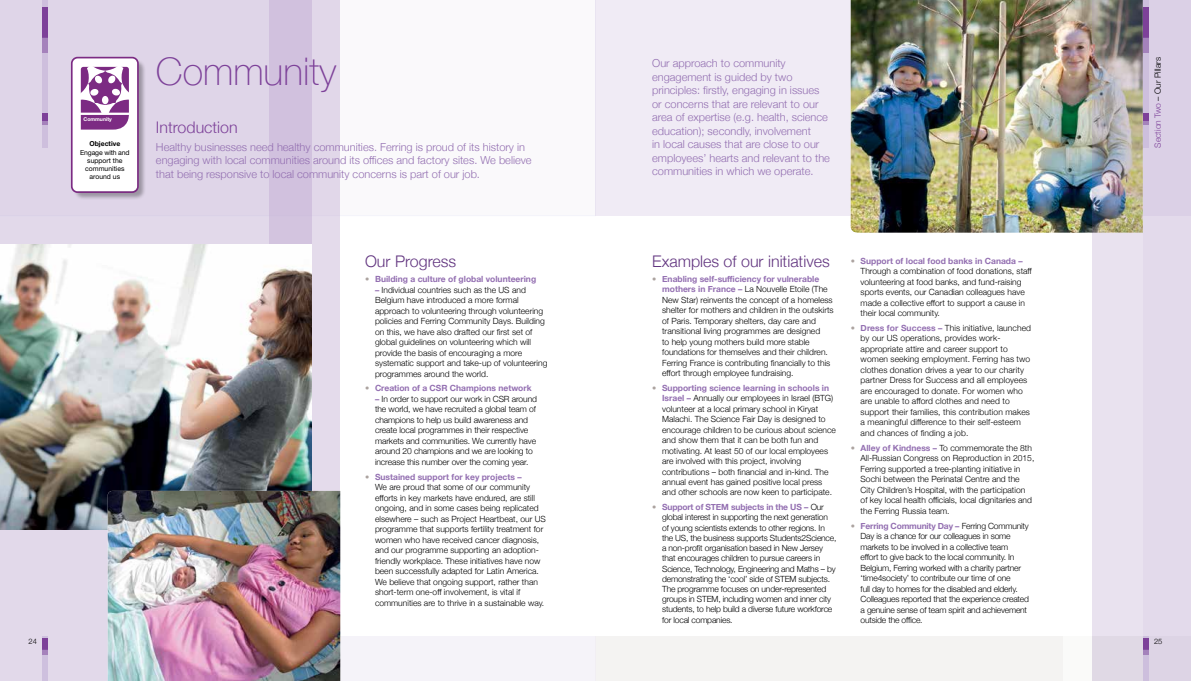
<style>
.page{position:relative;width:1191px;height:681px;background:#fff}
.page>*{position:absolute;margin:0;border:0;box-sizing:border-box;transform-origin:0 0}
.t1{font:100 38px "Helvetica Neue";color:#7d4199}
.t2{font:300 16px "Helvetica Neue";color:#623580}
.t3{font:300 16px "Helvetica Neue";color:#7d4199}
.t4{font:300 11px/13.5px "Helvetica Neue";color:#936fb1}
.t5{font:300 8.5px/10.5px "Helvetica Neue";color:#000}
.t6{font:300 8.5px/10.2px "Helvetica Neue";letter-spacing:-.02em;color:#000}
.t7{font:700 8.5px "Helvetica Neue";color:#936fb1}
.t8{font:300 7.5px "Helvetica Neue";color:#000}
.t9{font:6.8px/8.2px "Helvetica Neue";color:#000;text-align:center}
.t10{font:700 6.8px "Helvetica Neue";color:#000}
.t11{font:700 5.2px "Helvetica Neue";color:#fff}
.s1{font-weight:300;color:#aca3a0}
.s2{font-weight:700;color:#936fb1}
.s3{color:#aca3a0}
.s4{color:#7d4199}
</style>
<div class="page">
<div style="left:595px;top:635px;width:596px;height:45px;background:#f4f3f2"></div>
<div style="left:312px;top:635px;width:283px;height:45px;background:#f5f3f9"></div>
<div style="left:595px;top:0;width:596px;height:215px;background:#f0ebf5"></div>
<div style="left:0;top:0;width:312px;height:680px;background:#dfd5e8"></div>
<div style="left:269px;top:0;width:71px;height:680px;background:linear-gradient(to right,#cbb9da,#e5dceb)"></div>
<div style="left:74px;top:59px;width:72px;height:141px;background:#000;opacity:.3"></div>
<div style="left:72px;top:58px;width:65px;height:133px;background:#fff;border-radius:6px"></div>
<div style="left:71px;top:57px;width:68px;height:136px;border:2px solid #7c2b83;border-radius:6px"></div>
<svg style="left:80px;top:66px;width:49px;height:63px"></svg>
<div style="left:1063px;top:0;width:28px;height:680px;background:#fff"></div>
<img style="left:850px;top:0;width:241px;height:232px">
<div style="left:43px;top:635px;width:5px;height:45px;background:#cbbcdc"></div>
<div style="left:43px;top:638px;width:5px;height:11px;background:#7d4199"></div>
<svg style="left:43px;top:649px;width:5px;height:5px"></svg>
<div style="left:43px;top:0;width:5px;height:147px;background:#cbbcdc"></div>
<div style="left:43px;top:8px;width:5px;height:30px;background:#7d4199"></div>
<div style="left:43px;top:38px;width:5px;height:15px;background:#a582bb"></div>
<div style="left:43px;top:113px;width:5px;height:8px;background:#7d4199"></div>
<svg style="left:43px;top:121px;width:5px;height:3px"></svg>
<img style="left:0;top:244px;width:312px;height:285px">
<img style="left:108px;top:490px;width:232px;height:190px">
<img style="left:1091px;top:0;width:51px;height:680px">
<div style="left:1142px;top:0;width:49px;height:680px;background:#e3daeb"></div>
<div style="left:1142px;top:635px;width:6px;height:45px;background:#cbbcdc"></div>
<div style="left:1142px;top:638px;width:6px;height:11px;background:#7d4199"></div>
<svg style="left:1142px;top:649px;width:6px;height:5px"></svg>
<div style="left:1142px;top:0;width:6px;height:147px;background:#cbbcdc"></div>
<div style="left:1142px;top:8px;width:6px;height:30px;background:#7d4199"></div>
<div style="left:1142px;top:38px;width:6px;height:15px;background:#a482bb"></div>
<div style="left:1142px;top:113px;width:6px;height:8px;background:#7d4199"></div>
<svg style="left:1142px;top:121px;width:6px;height:3px"></svg>
<p class="t8" style="left:29px;top:635px;width:10px">24</p>
<p class="t11" style="left:83px;top:116px;width:30px">Community</p>
<p class="t10" style="left:89px;top:140px;width:32px">Objective</p>
<p class="t9" style="left:80px;top:148px;width:51px">Engage with and support the communities around us</p>
<h1 class="t1" style="left:156px;top:43px;width:182px">Community</h1>
<h2 class="t3" style="left:156px;top:114px;width:83px">Introduction</h2>
<p class="t4" style="left:156px;top:139px;width:377px">Healthy businesses need healthy communities. Ferring is proud of its history in engaging with local communities around its offices and factory sites. We believe that being responsive to local community concerns is part of our job.</p>
<h2 class="t2" style="left:365px;top:248px;width:93px">Our Progress</h2>
<p class="t7" style="left:365px;top:272px;width:173px"><span class="s1">•</span> Building a culture of global volunteering</p>
<p class="t5" style="left:375px;top:283px;width:174px"><span class="s2">–</span> Individual countries such as the US and Belgium have introduced a more formal approach to volunteering through volunteering policies and Ferring Community Days. Building on this, we have also drafted our first set of global guidelines on volunteering which will provide the basis of encouraging a more systematic support and take-up of volunteering programmes around the world.</p>
<p class="t7" style="left:365px;top:381px;width:168px"><span class="s1">•</span> Creation of a CSR Champions network</p>
<p class="t5" style="left:375px;top:393px;width:164px"><span class="s2">–</span> In order to support our work in CSR around the world, we have recruited a global team of champions to help us build awareness and create local programmes in their respective markets and communities. We currently have around 20 champions and we are looking to increase this number over the coming year.</p>
<p class="t5" style="left:375px;top:470px;width:172px;text-indent:-10px"><span class="s3">•</span> <span class="s2">Sustained support for key projects –<br></span>We are proud that some of our community efforts in key markets have endured, are still ongoing, and in some cases being replicated elsewhere – such as Project Heartbeat, our US programme that supports fertility treatment for women who have received cancer diagnosis, and our programme supporting an adoption&shy;friendly workplace. These initiatives have now been successfully adapted for Latin America.<br>We believe that ongoing support, rather than short-term one-off involvement, is vital if communities are to thrive in a sustainable way.</p>
<p class="t4" style="left:652px;top:56px;width:179px">Our approach to community engagement is guided by two principles: firstly, engaging in issues or concerns that are relevant to our area of expertise (e.g. health, science education); secondly, involvement<br>in local causes that are close to our employees’ hearts and relevant to the communities in which we operate.</p>
<h2 class="t2" style="left:652px;top:248px;width:179px">Examples of our initiatives</h2>
<p class="t5" style="left:662px;top:273px;width:173px;text-indent:-10px"><span class="s3">•</span> <span class="s2">Enabling self-sufficiency for vulnerable mothers in France –</span> La Nouvelle Etoile (The New Star) reinvents the concept of a homeless shelter for mothers and children in the outskirts of Paris. Temporary shelters, day care and transitional living programmes are designed<br>to help young mothers build more stable foundations for themselves and their children.<br>Ferring France is contributing financially to this effort through employee fundraising.</p>
<p class="t5" style="left:662px;top:382px;width:175px;text-indent:-10px"><span class="s3">•</span> <span class="s2">Supporting science learning in schools in Israel –</span> Annually our employees in Israel (BTG) volunteer at a local primary school in Kiryat Malachi. The Science Fair Day is designed to encourage children to be curious about science and show them that it can be both fun and motivating. At least 50 of our local employees are involved with this project, involving contributions – both financial and in-kind. The annual event has gained positive local press and other schools are now keen to participate.</p>
<p class="t6" style="left:662px;top:501px;width:176px;text-indent:-10px"><span class="s3">•</span> <span class="s2">Support of STEM subjects in the US –</span> Our global interest in supporting the next generation of young scientists extends to other regions. In the US, the business supports Students2Science, a non-profit organisation based in New Jersey that encourages children to pursue careers in Science, Technology, Engineering and Maths – by demonstrating the ‘cool’ side of STEM subjects.<br>The programme focuses on under-represented groups in STEM, including women and inner city students, to help build a diverse future workforce for local companies.</p>
<p class="t5" style="left:860px;top:255px;width:173px;text-indent:-10px"><span class="s3">•</span> <span class="s2">Support of local food banks in Canada – </span>Through a combination of food donations, staff volunteering at food banks, and fund-raising sports events, our Canadian colleagues have made a collective effort to support a cause in their local community.</p>
<p class="t5" style="left:860px;top:322px;width:172px;text-indent:-10px"><span class="s3">•</span> <span class="s2">Dress for Success –</span> This initiative, launched by our US operations, provides work&shy;appropriate attire and career support to women seeking employment. Ferring has two clothes donation drives a year to our charity partner Dress for Success and all employees are encouraged to donate. For women who are unable to afford clothes and need to support their families, this contribution makes a meaningful difference to their self-esteem and chances of finding a job.</p>
<p class="t5" style="left:860px;top:442px;width:175px;text-indent:-10px"><span class="s3">•</span> <span class="s2">Alley of Kindness –</span> To commemorate the 8th All-Russian Congress on Reproduction in 2015, Ferring supported a tree-planting initiative in Sochi between the Perinatal Centre and the City Children’s Hospital, with the participation of key local health officials, local dignitaries and the Ferring Russia team.</p>
<p class="t6" style="left:860px;top:519px;width:170px;line-height:10.5px;text-indent:-10px"><span class="s3">•</span> <span class="s2">Ferring Community Day –</span> Ferring Community Day is a chance for our colleagues in some markets to be involved in a collective team<br>effort to give back to the local community. In Belgium, Ferring worked with a charity partner ‘time4society’ to contribute our time of one<br>full day to homes for the disabled and elderly.<br>Colleagues reported that the experience created a genuine sense of team spirit and achievement outside the office.</p>
<p class="t5" style="left:1152px;top:148px;width:92px;rotate:-90deg"><span class="s4">Section Two</span> – Our Pillars</p>
<p class="t8" style="left:1154px;top:635px;width:10px">25</p>
</div>
